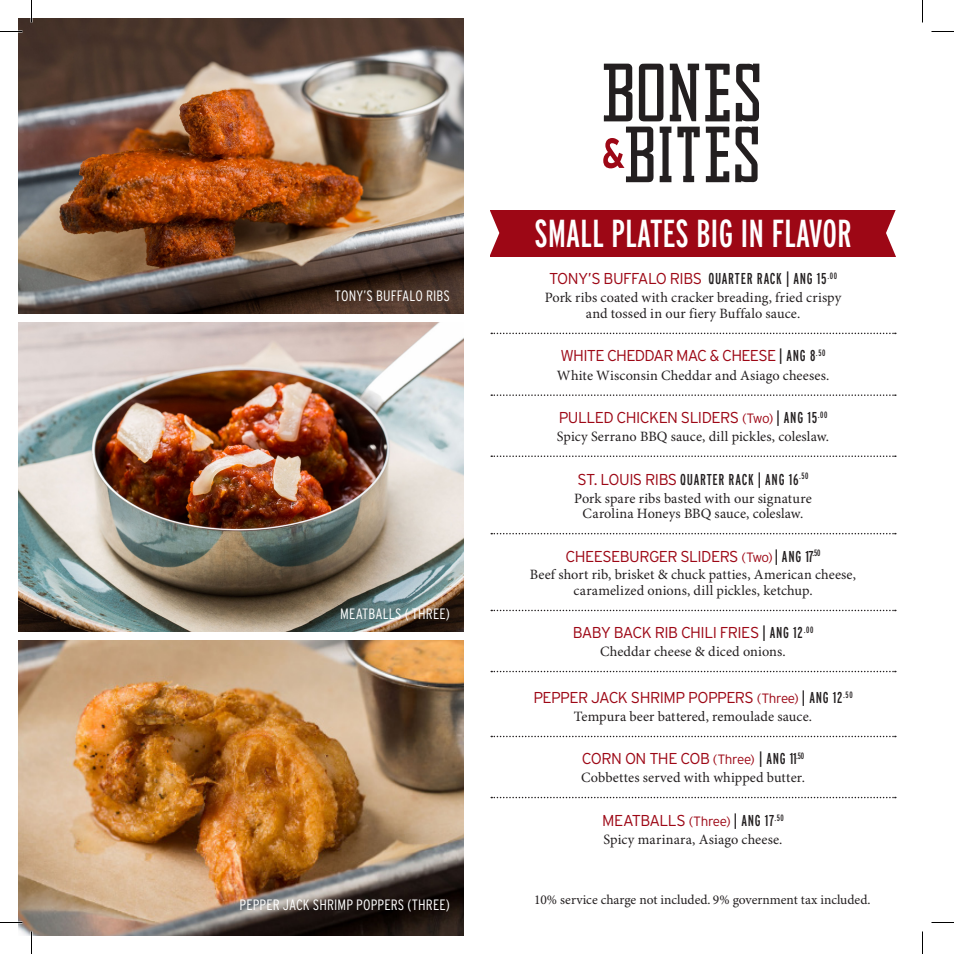
<style>
.page{position:relative;width:954px;height:954px;background:#fff}
.page>*{position:absolute;margin:0;border:0;box-sizing:border-box;transform-origin:0 0}
.Main_Header{font:extra-condensed 39px "Interstate";color:#fff}
.Header_1{font:300 15.75px "Interstate";letter-spacing:-.04em;color:#9d0715}
.Header_1-2{font:extra-condensed 15.75px "Interstate";letter-spacing:.045em;color:#231f20}
.Main_Body_Text{font:300 15.75px "Interstate";letter-spacing:-.04em;color:#9d0715}
.t1{font:300 condensed 15px "Interstate";letter-spacing:.005em;color:#fff}
.Main_Body_Text-2{font:14.25px/15.8px "Minion Pro";letter-spacing:.005em;color:#231f20;text-align:center}
.Header_1-3{font:14.25px/15.8px "Minion Pro";letter-spacing:.01em;color:#231f20;text-align:center}
.t2{font:13.5px "Minion Pro";color:#231f20}
.s1{font-weight:400;font-stretch:extra-condensed;color:#231f20}
.s2{font-size:13.5px}
.s3{font-weight:300;font-stretch:normal;color:#9d0715}
</style>
<div class="page">
<img style="left:18px;top:18px;width:446px;height:295px">
<img style="left:18px;top:323px;width:446px;height:308px">
<img style="left:18px;top:641px;width:446px;height:295px">
<div style="left:490px;top:210px;width:406px;height:47px;background:#9d0715"></div>
<svg style="left:491px;top:333px;width:405px;height:1px"></svg>
<svg style="left:491px;top:394px;width:405px;height:2px"></svg>
<svg style="left:491px;top:456px;width:405px;height:1px"></svg>
<svg style="left:491px;top:533px;width:405px;height:1px"></svg>
<svg style="left:491px;top:610px;width:405px;height:1px"></svg>
<svg style="left:491px;top:671px;width:405px;height:1px"></svg>
<svg style="left:491px;top:736px;width:405px;height:1px"></svg>
<svg style="left:491px;top:797px;width:405px;height:1px"></svg>
<svg style="left:604px;top:64px;width:29px;height:57px"></svg>
<svg style="left:639px;top:64px;width:24px;height:57px"></svg>
<svg style="left:670px;top:64px;width:29px;height:57px"></svg>
<svg style="left:705px;top:64px;width:25px;height:57px"></svg>
<svg style="left:736px;top:64px;width:23px;height:57px"></svg>
<svg style="left:660px;top:127px;width:11px;height:55px"></svg>
<svg style="left:677px;top:127px;width:23px;height:55px"></svg>
<svg style="left:706px;top:127px;width:23px;height:55px"></svg>
<svg style="left:735px;top:127px;width:23px;height:55px"></svg>
<svg style="left:603px;top:127px;width:51px;height:55px"></svg>
<svg style="left:886px;top:210px;width:10px;height:47px"></svg>
<svg style="left:490px;top:211px;width:9px;height:44px"></svg>
<svg style="left:0;top:31px;width:22px;height:1px"></svg>
<svg style="left:932px;top:31px;width:22px;height:1px"></svg>
<svg style="left:0;top:922px;width:22px;height:1px"></svg>
<svg style="left:932px;top:922px;width:22px;height:1px"></svg>
<svg style="left:31px;top:0;width:1px;height:22px"></svg>
<svg style="left:31px;top:932px;width:1px;height:22px"></svg>
<svg style="left:922px;top:0;width:1px;height:22px"></svg>
<svg style="left:922px;top:932px;width:1px;height:22px"></svg>
<p class="t1" style="left:335px;top:286px;width:117px">TONY’S BUFFALO RIBS</p>
<p class="t1" style="left:340px;top:604px;width:111px">MEATBALLS ( THREE)</p>
<p class="Main_Header" style="left:534px;top:210px;width:319px">SMALL PLATES BIG IN FLAVOR</p>
<p class="Header_1" style="left:549px;top:269px;width:289px">TONY’S BUFFALO RIBS <span class="s1">QUARTER RACK | ANG 15</span><sup>.00</sup></p>
<p class="Main_Body_Text-2" style="left:545px;top:291px;width:298px">Pork ribs coated with cracker breading, fried crispy and tossed in our fiery Buffalo sauce.</p>
<p class="Header_1" style="left:561px;top:346px;width:266px">WHITE CHEDDAR MAC &amp; CHEESE <span class="s1">| ANG 8</span><sup>.50</sup></p>
<p class="Main_Body_Text-2" style="left:557px;top:368px;width:274px">White Wisconsin Cheddar and Asiago cheeses.</p>
<p class="Header_1" style="left:559px;top:408px;width:270px">PULLED CHICKEN SLIDERS <span class="s2">(Two)</span> <span class="s1">| ANG 15</span><sup>.00</sup></p>
<p class="Header_1-3" style="left:557px;top:429px;width:274px">Spicy Serrano BBQ sauce, dill pickles, coleslaw.</p>
<p class="Header_1-2" style="left:577px;top:470px;width:233px"><span class="s3">ST. LOUIS RIBS</span> QUARTER RACK | ANG 16<sup>.50</sup></p>
<p class="Main_Body_Text-2" style="left:574px;top:491px;width:239px">Pork spare ribs basted with our signature<br>Carolina Honeys BBQ sauce, coleslaw.</p>
<p class="Header_1" style="left:566px;top:546px;width:256px">CHEESEBURGER SLIDERS <span class="s2">(Two)</span> <span class="s1">| ANG 17</span><sup>.50</sup></p>
<p class="Header_1-3" style="left:530px;top:568px;width:328px">Beef short rib, brisket &amp; chuck patties, American cheese, caramelized onions, dill pickles, ketchup.</p>
<p class="Main_Body_Text" style="left:573px;top:623px;width:242px">BABY BACK RIB CHILI FRIES <span class="s1">| ANG 12</span><sup>.00</sup></p>
<p class="Header_1-3" style="left:600px;top:644px;width:187px">Cheddar cheese &amp; diced onions.</p>
<p class="Header_1" style="left:533px;top:688px;width:321px">PEPPER JACK SHRIMP POPPERS <span class="s2">(Three)</span> <span class="s1">| ANG 12</span><sup>.50</sup></p>
<p class="Main_Body_Text-2" style="left:574px;top:709px;width:240px">Tempura beer battered, remoulade sauce.</p>
<p class="Header_1" style="left:582px;top:749px;width:224px">CORN ON THE COB <span class="s2">(Three)</span> <span class="s1">| ANG 11</span><sup>.50</sup></p>
<p class="Main_Body_Text-2" style="left:581px;top:770px;width:225px">Cobbettes served with whipped butter.</p>
<p class="Header_1" style="left:602px;top:811px;width:183px">MEATBALLS <span class="s2">(Three)</span> <span class="s1">| ANG 17</span><sup>.50</sup></p>
<p class="Main_Body_Text-2" style="left:604px;top:832px;width:181px">Spicy marinara, Asiago cheese.</p>
<p class="t1" style="left:240px;top:895px;width:212px">PEPPER JACK SHRIMP POPPERS (THREE)</p>
<p class="t2" style="left:534px;top:892px;width:338px">10% service charge not included. 9% government tax included.</p>
</div>
